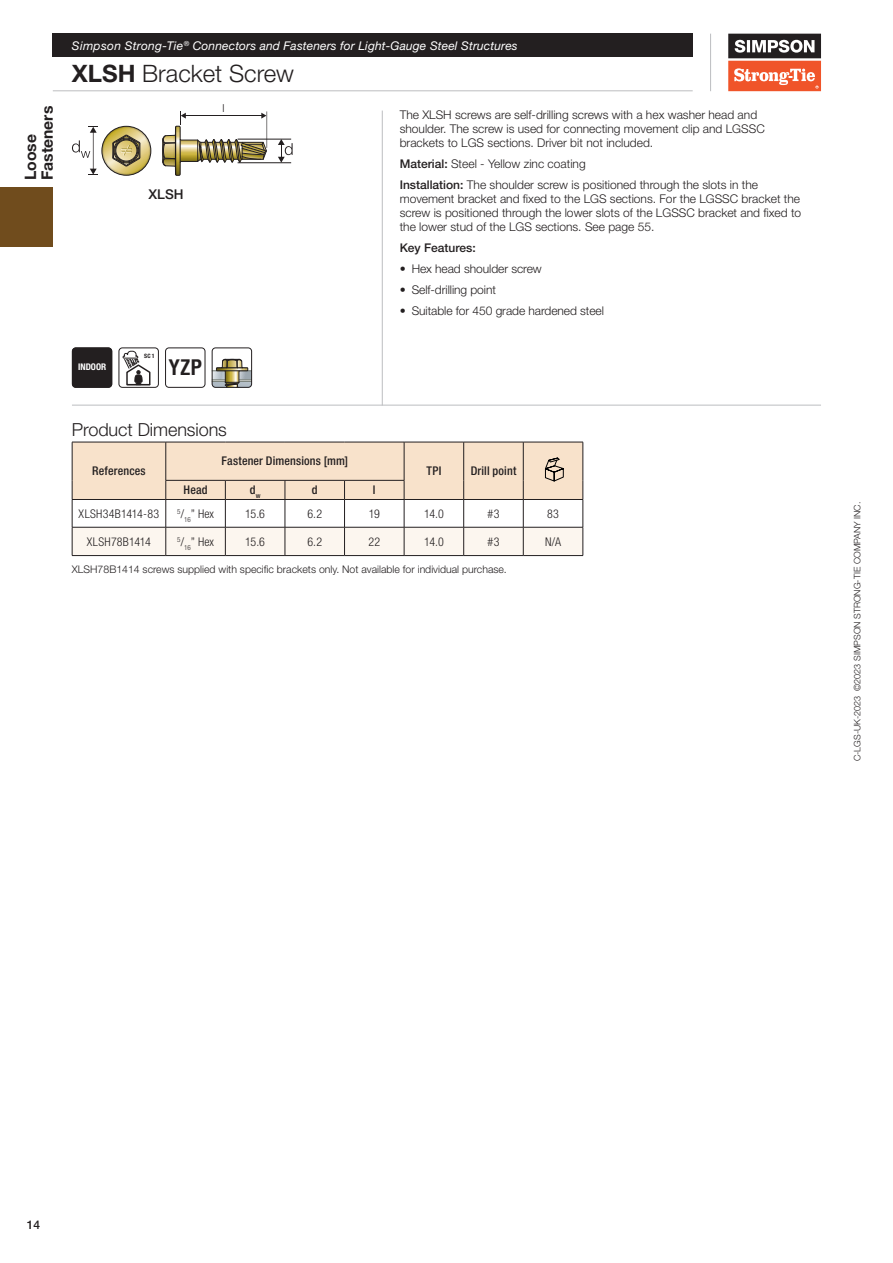
<style>
.page{position:relative;width:893px;height:1263px;background:#fff}
.page>*{position:absolute;margin:0;border:0;box-sizing:border-box;transform-origin:0 0}
.page_header{font:300 24px "Helvetica Neue LT Std";color:#231f20}
.t1{font:700 condensed 20.85px "Helvetica";color:#231f20}
.Table_Footnote_witho{font:300 18px "Helvetica Neue LT Std";letter-spacing:-.005em;color:#231f20}
.t2{font:700 15.75px/16.5px "Helvetica Neue LT Std";color:#231f20}
.Caption_9_Center{font:500 13.5px "Helvetica Neue LT Std";color:#231f20}
.TITEL_body_8_9_4{font:300 12px/14.1px "Helvetica Neue LT Std";color:#231f20}
.paragraph_TITEL_body{font:300 12px/14.1px "Helvetica Neue LT Std";color:#231f20}
.t3{font:italic 12px "Helvetica Neue LT Std";letter-spacing:.01em;color:#fff}
.Table_header{font:500 condensed 12px "Helvetica Neue LT Std";letter-spacing:.015em;color:#231f20}
.Table_body{font:300 condensed 12px "Helvetica Neue LT Std";letter-spacing:-.005em;color:#231f20}
.ITEM_NUMBER_table_bo{font:300 condensed 12px "Helvetica Neue LT Std";letter-spacing:.02em;color:#231f20}
.TITEL_body_8_9_4-2{font:500 12px "Helvetica Neue LT Std";color:#231f20}
.t4{font:300 10.95px "Helvetica Neue LT Std";color:#231f20}
.Table_Footnote_witho-2{font:300 10.5px "Helvetica Neue LT Std";color:#231f20}
.t5{font:700 condensed 9.15px "Helvetica Neue LT Std";color:#fff}
.t6{font:300 9px "Helvetica Neue LT Std";color:#231f20}
.t7{font:700 condensed 6px "Helvetica Neue LT Std";color:#231f20}
.s1{font-weight:700}
.s2{font-weight:500}
</style>
<div class="page">
<div style="left:0;top:187px;width:53px;height:59px;background:#704c1d"></div>
<hr style="left:53px;top:90px;width:639px;height:1px;background:#bcbdc0">
<svg style="left:728px;top:33px;width:93px;height:59px"></svg>
<svg style="left:728px;top:34px;width:92px;height:57px"></svg>
<hr style="left:710px;top:34px;width:1px;height:57px;background:#bcbdc0">
<div style="left:53px;top:34px;width:639px;height:23px;background:#231f20"></div>
<hr style="left:72px;top:404px;width:748px;height:1px;background:#bcbdc0">
<hr style="left:382px;top:110px;width:1px;height:295px;background:#bcbdc0">
<hr style="left:72px;top:441px;width:94px;height:1px;background:#231f20">
<hr style="left:166px;top:441px;width:59px;height:1px;background:#231f20">
<hr style="left:225px;top:441px;width:60px;height:1px;background:#231f20">
<hr style="left:285px;top:441px;width:59px;height:1px;background:#231f20">
<hr style="left:344px;top:441px;width:60px;height:1px;background:#231f20">
<hr style="left:404px;top:441px;width:59px;height:1px;background:#231f20">
<hr style="left:463px;top:441px;width:60px;height:1px;background:#231f20">
<hr style="left:523px;top:441px;width:60px;height:1px;background:#231f20">
<hr style="left:72px;top:555px;width:94px;height:1px;background:#231f20">
<hr style="left:166px;top:555px;width:59px;height:1px;background:#231f20">
<hr style="left:225px;top:555px;width:60px;height:1px;background:#231f20">
<hr style="left:285px;top:555px;width:59px;height:1px;background:#231f20">
<hr style="left:344px;top:555px;width:60px;height:1px;background:#231f20">
<hr style="left:404px;top:555px;width:59px;height:1px;background:#231f20">
<hr style="left:463px;top:555px;width:60px;height:1px;background:#231f20">
<hr style="left:523px;top:555px;width:60px;height:1px;background:#231f20">
<svg style="left:104px;top:128px;width:45px;height:45px"></svg>
<div style="left:102px;top:126px;width:49px;height:49px;border:1px solid #231f20;border-radius:50%"></div>
<svg style="left:112px;top:135px;width:28px;height:31px"></svg>
<hr style="left:237px;top:139px;width:54px;height:1px;background:#231f20">
<hr style="left:237px;top:162px;width:54px;height:1px;background:#231f20">
<hr style="left:93px;top:132px;width:1px;height:38px;background:#231f20">
<svg style="left:89px;top:169px;width:9px;height:6px"></svg>
<svg style="left:89px;top:126px;width:9px;height:7px"></svg>
<svg style="left:162px;top:111px;width:105px;height:65px"></svg>
<hr style="left:266px;top:111px;width:1px;height:37px;background:#231f20">
<svg style="left:278px;top:139px;width:14px;height:24px"></svg>
<svg style="left:72px;top:140px;width:18px;height:18px"></svg>
<div style="left:165px;top:347px;width:40px;height:40px;border:1px solid #231f20;border-radius:3px"></div>
<svg style="left:119px;top:349px;width:39px;height:38px"></svg>
<div style="left:118px;top:347px;width:41px;height:40px;border:1px solid #231f20;border-radius:3px"></div>
<svg style="left:72px;top:348px;width:40px;height:39px"></svg>
<div style="left:72px;top:347px;width:40px;height:40px;border:1px solid #231f20;border-radius:3px"></div>
<svg style="left:212px;top:359px;width:40px;height:29px"></svg>
<div style="left:212px;top:347px;width:40px;height:40px;border:1px solid #231f20;border-radius:3px"></div>
<svg style="left:72px;top:442px;width:511px;height:113px"></svg>
<h3 class="t2" style="left:22px;top:180px;width:76px;rotate:-90deg">Loose<br>Fasteners</h3>
<p class="t3" style="left:72px;top:38px;width:447px">Simpson Strong-Tie<sup>®</sup> Connectors and Fasteners for Light-Gauge Steel Structures</p>
<p class="page_header" style="left:72px;top:59px;width:223px"><span class="s1">XLSH</span> Bracket Screw</p>
<p class="Caption_9_Center" style="left:148px;top:186px;width:36px">XLSH</p>
<p class="t4" style="left:222px;top:101px;width:4px">l</p>
<p class="t5" style="left:78px;top:361px;width:30px">INDOOR</p>
<p class="t7" style="left:144px;top:352px;width:12px">SC 1</p>
<p class="t1" style="left:168px;top:354px;width:35px">YZP</p>
<p class="paragraph_TITEL_body" style="left:399px;top:107px;width:366px">The XLSH screws are self-drilling screws with a hex washer head and shoulder. The screw is used for connecting movement clip and LGSSC brackets to LGS sections. Driver bit not included.</p>
<p class="paragraph_TITEL_body" style="left:399px;top:156px;width:187px"><span class="s2">Material:</span> Steel - Yellow zinc coating</p>
<p class="TITEL_body_8_9_4" style="left:399px;top:177px;width:403px"><span class="s2">Installation:</span> The shoulder screw is positioned through the slots in the movement bracket and fixed to the LGS sections. For the LGSSC bracket the screw is positioned through the lower slots of the LGSSC bracket and fixed to the lower stud of the LGS sections. See page 55.</p>
<p class="TITEL_body_8_9_4-2" style="left:399px;top:240px;width:78px">Key Features:</p>
<p class="TITEL_body_8_9_4" style="left:399px;top:261px;width:144px">• Hex head shoulder screw</p>
<p class="TITEL_body_8_9_4" style="left:399px;top:282px;width:98px">• Self-drilling point</p>
<p class="TITEL_body_8_9_4" style="left:399px;top:303px;width:206px">• Suitable for 450 grade hardened steel</p>
<p class="Table_Footnote_witho" style="left:72px;top:418px;width:156px">Product Dimensions</p>
<p class="Table_header" style="left:92px;top:463px;width:55px">References</p>
<p class="Table_header" style="left:221px;top:454px;width:128px">Fastener Dimensions [mm]</p>
<p class="Table_header" style="left:183px;top:482px;width:26px">Head</p>
<p class="Table_header" style="left:250px;top:482px;width:12px">d<sub>w</sub></p>
<p class="Table_header" style="left:312px;top:482px;width:7px">d</p>
<p class="Table_header" style="left:373px;top:482px;width:4px">l</p>
<p class="Table_header" style="left:426px;top:463px;width:16px">TPI</p>
<p class="Table_header" style="left:470px;top:463px;width:47px">Drill point</p>
<p class="ITEM_NUMBER_table_bo" style="left:79px;top:506px;width:82px">XLSH34B1414-83</p>
<p class="Table_body" style="left:177px;top:506px;width:38px"><sup>5</sup>/<sub>16</sub>” Hex</p>
<p class="Table_body" style="left:245px;top:506px;width:21px">15.6</p>
<p class="Table_body" style="left:307px;top:506px;width:16px">6.2</p>
<p class="Table_body" style="left:368px;top:506px;width:13px">19</p>
<p class="Table_body" style="left:424px;top:506px;width:21px">14.0</p>
<p class="Table_body" style="left:487px;top:506px;width:13px">#3</p>
<p class="Table_body" style="left:547px;top:506px;width:13px">83</p>
<p class="ITEM_NUMBER_table_bo" style="left:87px;top:534px;width:65px">XLSH78B1414</p>
<p class="Table_body" style="left:177px;top:534px;width:38px"><sup>5</sup>/<sub>16</sub>” Hex</p>
<p class="Table_body" style="left:245px;top:534px;width:21px">15.6</p>
<p class="Table_body" style="left:307px;top:534px;width:16px">6.2</p>
<p class="Table_body" style="left:368px;top:534px;width:13px">22</p>
<p class="Table_body" style="left:424px;top:534px;width:21px">14.0</p>
<p class="Table_body" style="left:487px;top:534px;width:13px">#3</p>
<p class="Table_body" style="left:544px;top:534px;width:18px">N/A</p>
<p class="Table_Footnote_witho-2" style="left:72px;top:563px;width:433px">XLSH78B1414 screws supplied with specific brackets only. Not available for individual purchase.</p>
<p class="t6" style="left:851px;top:761px;width:261px;rotate:-90deg">C-LGS-UK-2023 ©2023 SIMPSON STRONG-TIE COMPANY INC.</p>
<p class="TITEL_body_8_9_4-2" style="left:27px;top:1216px;width:15px">14</p>
</div>
